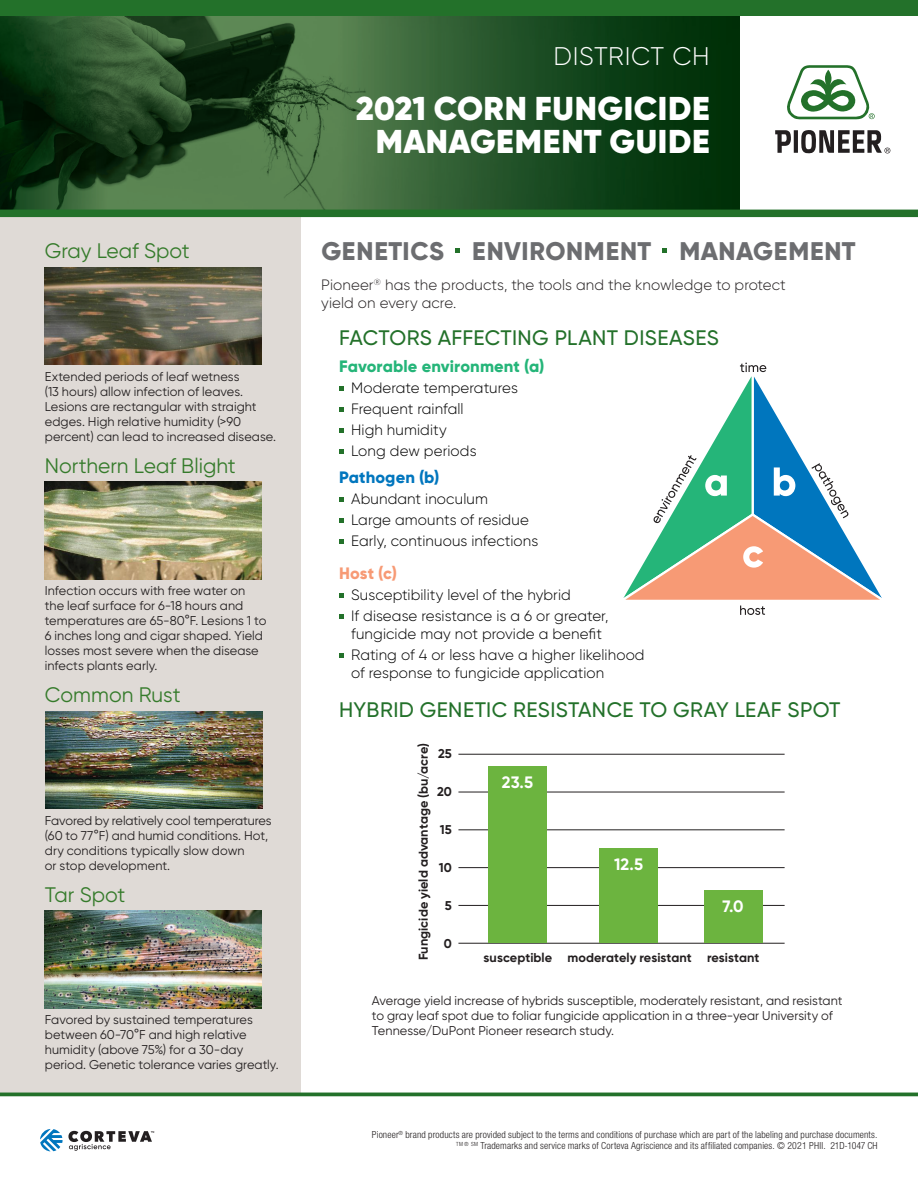
<style>
.page{position:relative;width:918px;height:1188px;background:#fff}
.page>*{position:absolute;margin:0;border:0;box-sizing:border-box;transform-origin:0 0}
.body_copy{font:900 33px/33px "Gilroy";letter-spacing:.015em;color:#fff;text-align:center}
.t1{font:800 25.5px "Gilroy";letter-spacing:.025em;color:#6c6d70}
.body_copy-2{font:300 25.5px "Gilroy";letter-spacing:.025em;color:#fff}
.Normal__Web{font:500 21px "Gilroy";letter-spacing:.015em;color:#23712a}
.t2{font:21px "Gilroy";color:#357b2b}
.Normal__Web-2{font:800 16.5px "Gilroy";letter-spacing:.005em;color:#25b579}
.Normal__Web-3{font:800 16.5px "Gilroy";letter-spacing:.005em;color:#0076be}
.t3{font:700 16.5px "Gilroy";color:#fff}
.Normal__Web-4{font:800 16.5px "Gilroy";color:#f79a75}
.Normal__Web-5{font:300 15px/21px "Gilroy";letter-spacing:.005em;color:#000}
.t4{font:300 15px/18px "Gilroy";letter-spacing:.005em;color:#231f20}
.t5{font:12.75px/15px "Gilroy";letter-spacing:.005em;color:#231f20}
.t6{font:700 12.75px "Gilroy";letter-spacing:.005em;color:#231f20}
.Paragraph_Style_1{font:300 condensed 9.75px "Helvetica Neue";letter-spacing:.015em;color:#231f20}
</style>
<div class="page">
<div style="left:0;top:207px;width:301px;height:888px;background:#dfdad6"></div>
<img style="left:45px;top:268px;width:217px;height:97px">
<img style="left:45px;top:482px;width:217px;height:97px">
<img style="left:45px;top:711px;width:217px;height:98px">
<img style="left:45px;top:910px;width:217px;height:99px">
<svg style="left:455px;top:249px;width:5px;height:4px"></svg>
<svg style="left:662px;top:249px;width:5px;height:4px"></svg>
<svg style="left:339px;top:386px;width:5px;height:5px"></svg>
<svg style="left:339px;top:407px;width:5px;height:5px"></svg>
<svg style="left:339px;top:428px;width:5px;height:5px"></svg>
<svg style="left:339px;top:449px;width:5px;height:5px"></svg>
<svg style="left:339px;top:497px;width:5px;height:5px"></svg>
<svg style="left:339px;top:518px;width:5px;height:5px"></svg>
<svg style="left:339px;top:539px;width:5px;height:5px"></svg>
<svg style="left:339px;top:593px;width:5px;height:5px"></svg>
<svg style="left:339px;top:614px;width:5px;height:5px"></svg>
<svg style="left:339px;top:653px;width:5px;height:5px"></svg>
<svg style="left:623px;top:363px;width:259px;height:252px"></svg>
<hr style="left:458px;top:754px;width:327px;height:1px;background:#231f20">
<hr style="left:458px;top:792px;width:327px;height:1px;background:#231f20">
<hr style="left:458px;top:829px;width:327px;height:1px;background:#231f20">
<hr style="left:458px;top:867px;width:327px;height:1px;background:#231f20">
<hr style="left:458px;top:905px;width:327px;height:1px;background:#231f20">
<hr style="left:458px;top:943px;width:327px;height:1px;background:#231f20">
<div style="left:488px;top:766px;width:59px;height:177px;background:#6cb43f"></div>
<div style="left:599px;top:849px;width:59px;height:94px;background:#6cb43f"></div>
<div style="left:704px;top:890px;width:59px;height:53px;background:#6cb43f"></div>
<img style="left:0;top:15px;width:741px;height:195px">
<svg style="left:775px;top:130px;width:16px;height:23px"></svg>
<hr style="left:794px;top:130px;width:4px;height:23px;background:#231f20">
<svg style="left:801px;top:130px;width:89px;height:23px"></svg>
<svg style="left:787px;top:65px;width:88px;height:55px"></svg>
<div style="left:0;top:210px;width:918px;height:7px;background:#23712a"></div>
<div style="left:0;top:0;width:918px;height:15px;background:#23712a"></div>
<hr style="left:0;top:1093px;width:918px;height:3px;background:#23712a">
<svg style="left:40px;top:1129px;width:114px;height:22px"></svg>
<p class="t2" style="left:45px;top:238px;width:146px">Gray Leaf Spot</p>
<p class="t5" style="left:45px;top:369px;width:233px">Extended periods of leaf wetness<br>(13 hours) allow infection of leaves.<br>Lesions are rectangular with straight edges. High relative humidity (&gt;90 percent) can lead to increased disease.</p>
<p class="t2" style="left:45px;top:453px;width:192px">Northern Leaf Blight</p>
<p class="t5" style="left:45px;top:583px;width:223px">Infection occurs with free water on the leaf surface for 6-18 hours and temperatures are 65-80°F. Lesions 1 to 6 inches long and cigar shaped. Yield losses most severe when the disease infects plants early.</p>
<p class="t2" style="left:45px;top:682px;width:137px">Common Rust</p>
<p class="t5" style="left:45px;top:813px;width:228px">Favored by relatively cool temperatures (60 to 77°F) and humid conditions. Hot, dry conditions typically slow down<br>or stop development.</p>
<p class="t2" style="left:45px;top:882px;width:82px">Tar Spot</p>
<p class="t5" style="left:45px;top:1012px;width:235px">Favored by sustained temperatures between 60-70°F and high relative humidity (above 75%) for a 30-day period. Genetic tolerance varies greatly.</p>
<p class="body_copy-2" style="left:553px;top:40px;width:158px">DISTRICT CH</p>
<p class="body_copy" style="left:356px;top:92px;width:355px">2021 CORN FUNGICIDE<br>MANAGEMENT GUIDE</p>
<p class="t1" style="left:321px;top:235px;width:536px">GENETICS ENVIRONMENT MANAGEMENT</p>
<p class="t4" style="left:321px;top:275px;width:466px">Pioneer<sup>®</sup> has the products, the tools and the knowledge to protect yield on every acre.</p>
<p class="Normal__Web" style="left:339px;top:325px;width:381px">FACTORS AFFECTING PLANT DISEASES</p>
<p class="Normal__Web-2" style="left:339px;top:356px;width:207px">Favorable environment (a)</p>
<p class="Normal__Web-5" style="left:351px;top:377px;width:168px">Moderate temperatures<br>Frequent rainfall<br>High humidity<br>Long dew periods</p>
<p class="Normal__Web-3" style="left:339px;top:467px;width:102px">Pathogen (b)</p>
<p class="Normal__Web-5" style="left:351px;top:488px;width:189px">Abundant inoculum<br>Large amounts of residue<br>Early, continuous infections</p>
<p class="Normal__Web-4" style="left:339px;top:563px;width:59px">Host (c)</p>
<p class="Normal__Web-5" style="left:351px;top:584px;width:259px">Susceptibility level of the hybrid<br>If disease resistance is a 6 or greater,</p>
<p class="Normal__Web-5" style="left:351px;top:623px;width:295px">fungicide may not provide a benefit<br>Rating of 4 or less have a higher likelihood</p>
<p class="Normal__Web-5" style="left:351px;top:662px;width:255px">of response to fungicide application</p>
<p class="Normal__Web" style="left:339px;top:696px;width:503px">HYBRID GENETIC RESISTANCE TO GRAY LEAF SPOT</p>
<p class="t6" style="left:415px;top:960px;width:219px;rotate:-90deg">Fungicide yield advantage (bu/acre)</p>
<p class="t6" style="left:438px;top:745px;width:15px">25</p>
<p class="t6" style="left:437px;top:783px;width:16px">20</p>
<p class="t6" style="left:440px;top:821px;width:13px">15</p>
<p class="t6" style="left:439px;top:860px;width:15px">10</p>
<p class="t6" style="left:445px;top:898px;width:8px">5</p>
<p class="t6" style="left:444px;top:936px;width:10px">0</p>
<p class="t3" style="left:502px;top:772px;width:33px">23.5</p>
<p class="t3" style="left:614px;top:854px;width:30px">12.5</p>
<p class="t3" style="left:722px;top:896px;width:23px">7.0</p>
<p class="t6" style="left:484px;top:949px;width:277px">susceptible moderately resistant resistant</p>
<p class="t5" style="left:372px;top:993px;width:472px">Average yield increase of hybrids susceptible, moderately resistant, and resistant to gray leaf spot due to foliar fungicide application in a three-year University of<br>Tennesse/DuPont Pioneer research study.</p>
<p class="Paragraph_Style_1" style="left:372px;top:1129px;width:507px">Pioneer<sup>®</sup> brand products are provided subject to the terms and conditions of purchase which are part of the labeling and purchase documents.</p>
<p class="Paragraph_Style_1" style="left:456px;top:1140px;width:423px"><sup>TM</sup> <sup>®</sup> <sup>SM</sup> Trademarks and service marks of Corteva Agriscience and its affiliated companies. © 2021 PHII. 21D-1047 CH</p>
</div>
